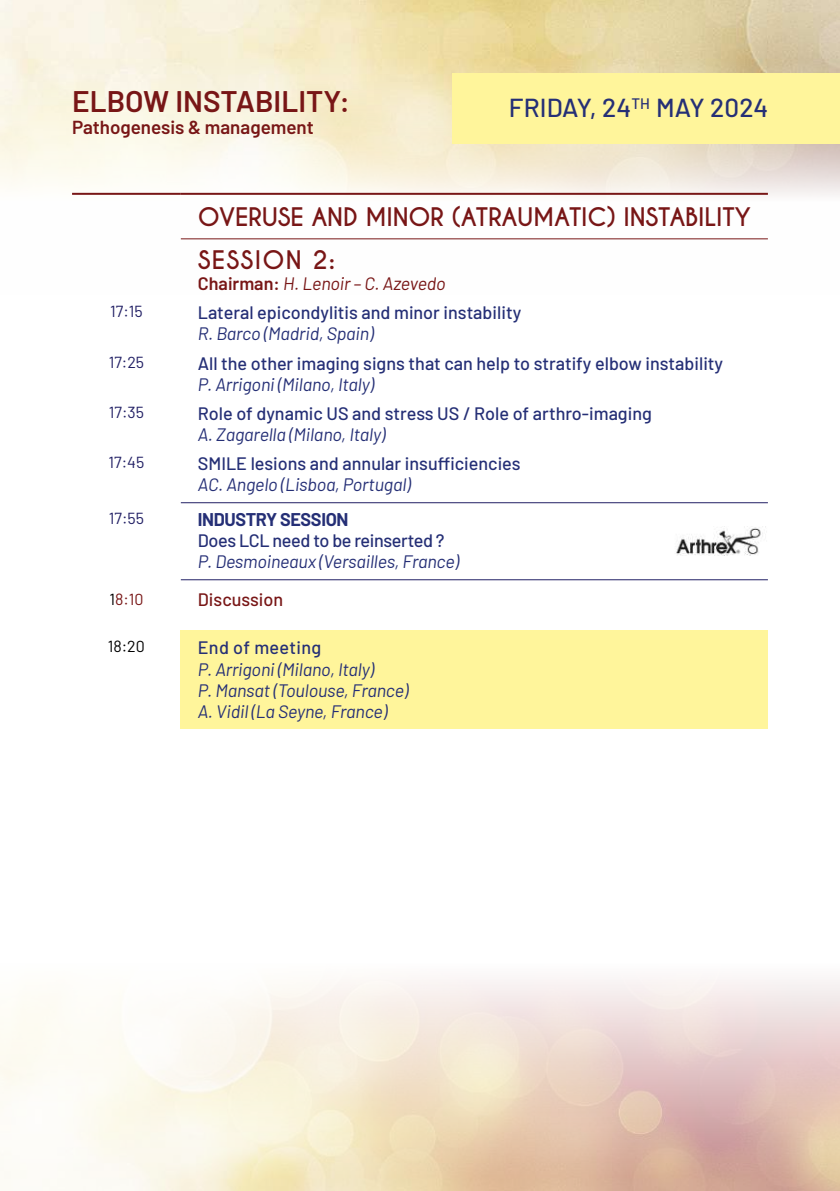
<style>
.page{position:relative;width:840px;height:1191px;background:#fff}
.page>*{position:absolute;margin:0;border:0;box-sizing:border-box;transform-origin:0 0}
.t1{font:600 29.8px "Barlow";color:#781616}
.t2{font:500 26px "Barlow";letter-spacing:.005em;color:#252f76}
.t3{font:700 24px/43.2px "Caviar Dreams";letter-spacing:-.01em;color:#781616}
.t4{font:600 18.8px "Barlow";color:#781616}
.t5{font:italic 18px/21px "Barlow";letter-spacing:-.01em;color:#252f76}
.t6{font:500 18px "Barlow";color:#252f76}
.t7{font:italic 18px "Barlow";letter-spacing:-.01em;color:#781616}
.t8{font:500 18px "Barlow";letter-spacing:-.02em;color:#252f76}
.t9{font:700 18px "Barlow";letter-spacing:-.02em;color:#252f76}
.t10{font:500 18px "Barlow";letter-spacing:.02em;color:#252f76}
.t11{font:500 18px "Barlow";color:#781616}
.t12{font:16px "Barlow";color:#222065}
.t13{font:16px "Barlow";color:#781616}
.t14{font:16px "Barlow";color:#000}
.s1{font-weight:600;font-style:normal}
.s2{color:#000}
</style>
<div class="page">
<img style="left:0;top:0;width:839px;height:240px">
<div style="left:452px;top:73px;width:387px;height:71px;background:#fff59b"></div>
<div style="left:181px;top:631px;width:586px;height:98px;background:#fff59b"></div>
<hr style="left:181px;top:502px;width:586px;height:1px;background:#222065">
<hr style="left:181px;top:579px;width:586px;height:1px;background:#222065">
<hr style="left:72px;top:193px;width:109px;height:2px;background:#781616">
<hr style="left:181px;top:193px;width:586px;height:2px;background:#781616">
<hr style="left:181px;top:238px;width:586px;height:1px;background:#781616">
<img style="left:676px;top:526px;width:90px;height:30px">
<h1 class="t1" style="left:72px;top:80px;width:279px">ELBOW INSTABILITY:</h1>
<p class="t4" style="left:72px;top:114px;width:243px">Pathogenesis &amp; management</p>
<h2 class="t2" style="left:508px;top:89px;width:261px">FRIDAY, 24<sup>TH</sup> MAY 2024</h2>
<h3 class="t3" style="left:198px;top:196px;width:554px">OVERUSE AND MINOR (ATRAUMATIC) INSTABILITY<br>SESSION 2:</h3>
<p class="t7" style="left:198px;top:270px;width:249px"><span class="s1">Chairman:</span> H. Lenoir – C. Azevedo</p>
<p class="t12" style="left:110px;top:300px;width:34px">17:15</p>
<p class="t6" style="left:198px;top:300px;width:325px">Lateral epicondylitis and minor instability</p>
<p class="t5" style="left:198px;top:322px;width:177px">R. Barco (Madrid, Spain)</p>
<p class="t12" style="left:109px;top:350px;width:37px">17:25</p>
<p class="t6" style="left:198px;top:350px;width:526px">All the other imaging signs that can help to stratify elbow instability</p>
<p class="t5" style="left:198px;top:372px;width:178px">P. Arrigoni (Milano, Italy)</p>
<p class="t12" style="left:109px;top:401px;width:37px">17:35</p>
<p class="t6" style="left:198px;top:400px;width:455px">Role of dynamic US and stress US / Role of arthro-imaging</p>
<p class="t5" style="left:198px;top:422px;width:189px">A. Zagarella (Milano, Italy)</p>
<p class="t12" style="left:109px;top:451px;width:37px">17:45</p>
<p class="t6" style="left:198px;top:451px;width:324px">SMILE lesions and annular insufficiencies</p>
<p class="t5" style="left:198px;top:473px;width:214px">AC. Angelo (Lisboa, Portugal)</p>
<p class="t12" style="left:109px;top:507px;width:37px">17:55</p>
<p class="t9" style="left:198px;top:506px;width:152px">INDUSTRY SESSION</p>
<p class="t8" style="left:198px;top:528px;width:248px">Does LCL need to be reinserted ?</p>
<p class="t5" style="left:198px;top:550px;width:263px">P. Desmoineaux (Versailles, France)</p>
<p class="t13" style="left:109px;top:587px;width:35px"><span class="s2">1</span>8:10</p>
<p class="t11" style="left:198px;top:586px;width:87px">Discussion</p>
<p class="t14" style="left:108px;top:635px;width:38px">18:20</p>
<p class="t10" style="left:198px;top:635px;width:125px">End of meeting</p>
<p class="t5" style="left:198px;top:657px;width:212px">P. Arrigoni (Milano, Italy)<br>P. Mansat (Toulouse, France)<br>A. Vidil (La Seyne, France)</p>
</div>
